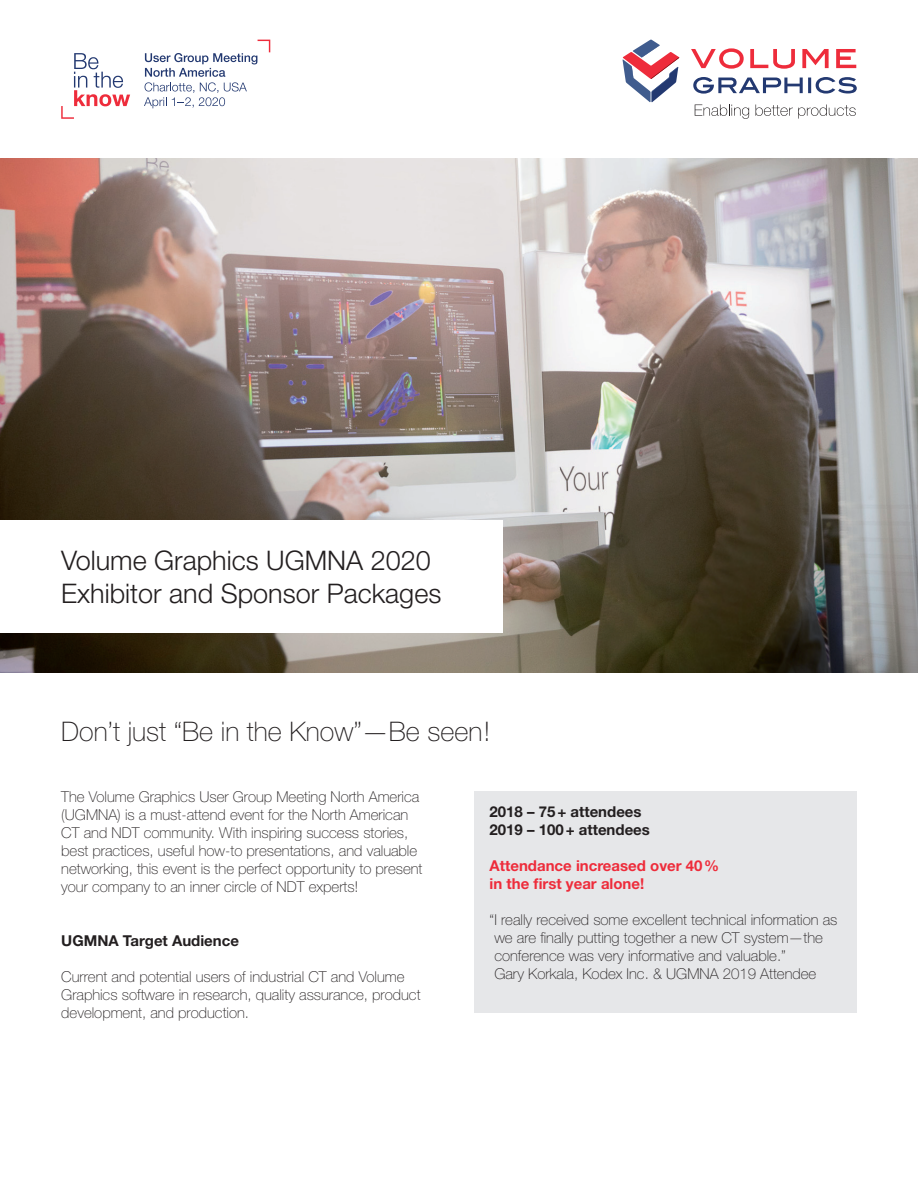
<style>
.page{position:relative;width:918px;height:1188px;background:#fff}
.page>*{position:absolute;margin:0;border:0;box-sizing:border-box;transform-origin:0 0}
.t1{font:300 27px/32.4px "Helvetica Neue LT Std";color:#231f20}
.t2{font:100 27px "Helvetica Neue LT Std";color:#231f20}
.t3{font:100 15px/18px "Helvetica Neue LT Std";color:#231f20}
.t4{font:700 15px/18px "Helvetica Neue LT Std";color:#231f20}
.t5{font:700 15px/18px "Helvetica Neue LT Std";color:#ee2c3b}
</style>
<div class="page">
<svg style="left:693px;top:77px;width:164px;height:17px"></svg>
<svg style="left:691px;top:48px;width:53px;height:21px"></svg>
<svg style="left:802px;top:49px;width:27px;height:19px"></svg>
<svg style="left:836px;top:49px;width:20px;height:19px"></svg>
<svg style="left:750px;top:49px;width:45px;height:20px"></svg>
<svg style="left:622px;top:40px;width:57px;height:62px"></svg>
<svg style="left:695px;top:105px;width:54px;height:14px"></svg>
<svg style="left:756px;top:105px;width:100px;height:14px"></svg>
<svg style="left:61px;top:53px;width:69px;height:66px"></svg>
<svg style="left:144px;top:40px;width:126px;height:68px"></svg>
<img style="left:0;top:158px;width:918px;height:515px">
<div style="left:0;top:520px;width:503px;height:113px;background:#fff"></div>
<div style="left:474px;top:791px;width:383px;height:222px;background:#e6e7e9"></div>
<h1 class="t1" style="left:61px;top:544px;width:382px">Volume Graphics UGMNA 2020<br>Exhibitor and Sponsor Packages</h1>
<h1 class="t2" style="left:61px;top:716px;width:431px">Don’t just “Be in the Know”—Be seen !</h1>
<p class="t3" style="left:61px;top:788px;width:363px">The Volume Graphics User Group Meeting North America (UGMNA) is a must-attend event for the North American CT and NDT community. With inspiring success stories, best practices, useful how-to presentations, and valuable networking, this event is the perfect opportunity to present your company to an inner circle of NDT experts!</p>
<p class="t4" style="left:61px;top:931px;width:179px">UGMNA Target Audience</p>
<p class="t3" style="left:61px;top:968px;width:361px">Current and potential users of industrial CT and Volume<br>Graphics software in research, quality assurance, product development, and production.</p>
<p class="t4" style="left:490px;top:803px;width:162px">2018 – 75 + attendees<br>2019 – 100 + attendees</p>
<p class="t5" style="left:490px;top:857px;width:231px">Attendance increased over 40 % in the first year alone!</p>
<p class="t3" style="left:494px;top:911px;width:345px;text-indent:-5px">“ I really received some excellent technical information as we are finally putting together a new CT system—the conference was very informative and valuable.”<br>Gary Korkala, Kodex Inc. &amp; UGMNA 2019 Attendee</p>
</div>
